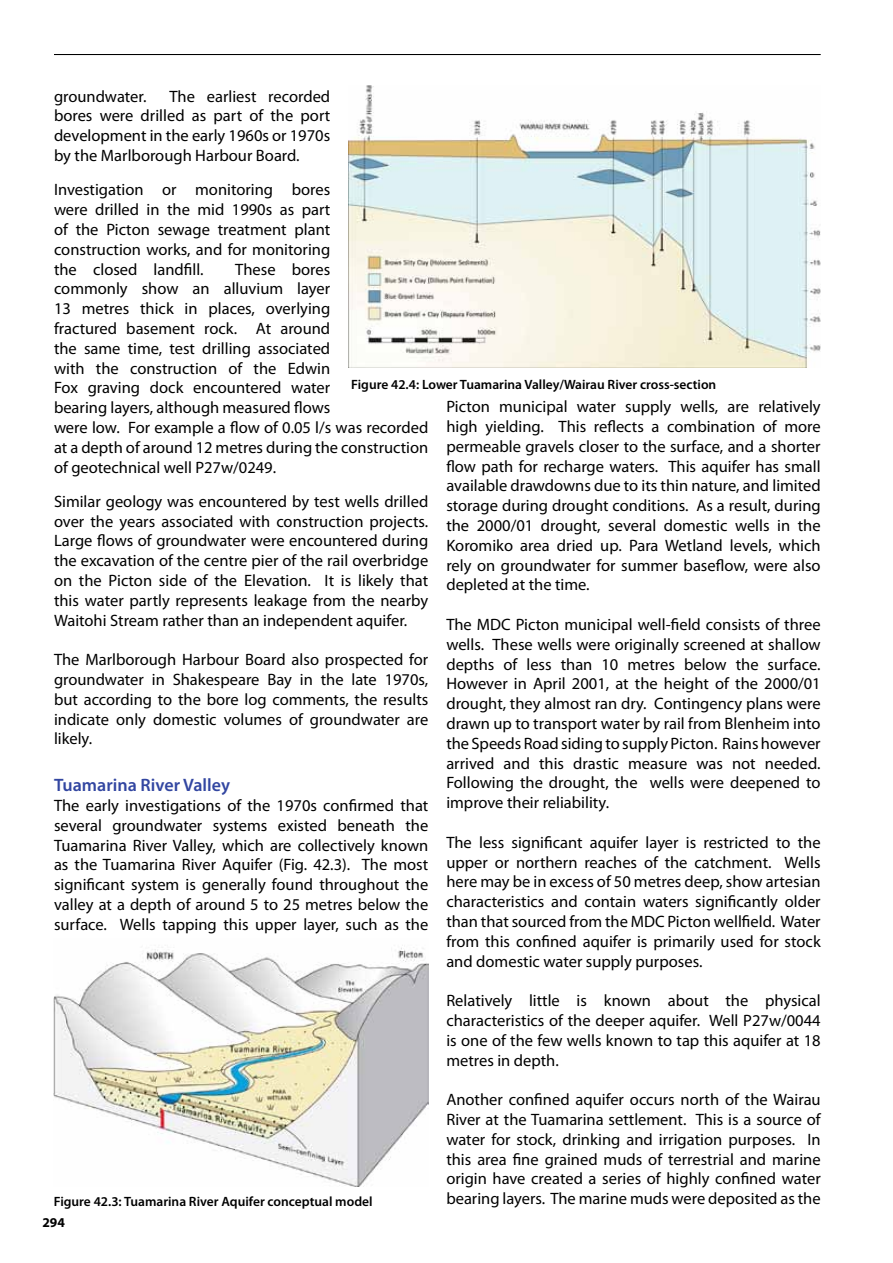
<style>
.page{position:relative;width:893px;height:1263px;background:#fff}
.page>*{position:absolute;margin:0;border:0;box-sizing:border-box;transform-origin:0 0}
.t1{font:600 18px "Myriad Pro";color:#3246a1}
.t2{font:16.5px/19.8px "Myriad Pro";color:#000;text-align:justify}
.t3{font:600 13.5px "Myriad Pro";color:#000}
.t4{font:700 13.5px "Myriad Pro";color:#000}
</style>
<div class="page">
<hr style="left:54px;top:54px;width:767px;height:1px;background:#000">
<img style="left:54px;top:945px;width:374px;height:241px">
<img style="left:348px;top:85px;width:473px;height:283px">
<p class="t2" style="left:54px;top:86px;width:278px;text-indent:115px">The earliest recorded bores were drilled as part of the port development in the early 1960s or 1970s by the Marlborough Harbour Board.</p>
<p class="t2" style="left:54px;top:180px;width:278px">Investigation or monitoring bores were drilled in the mid 1990s as part of the Picton sewage treatment plant construction works, and for monitoring the closed landfill.</p>
<p class="t2" style="left:54px;top:86px;width:94px">groundwater.</p>
<p class="t2" style="left:54px;top:259px;width:376px;text-align:left;text-indent:181px">These bores<br>commonly show an alluvium layer<br>13 metres thick in places, overlying<br>fractured basement rock. At around<br>the same time, test drilling associated<br>with the construction of the Edwin<br>Fox graving dock encountered water<br>bearing layers, although measured flows<br>were low. For example a flow of 0.05 l/s was recorded at a depth of around 12 metres during the construction of geotechnical well P27w/0249.</p>
<p class="t2" style="left:54px;top:491px;width:376px">Similar geology was encountered by test wells drilled over the years associated with construction projects.<br>Large flows of groundwater were encountered during the excavation of the centre pier of the rail overbridge on the Picton side of the Elevation. It is likely that this water partly represents leakage from the nearby Waitohi Stream rather than an independent aquifer.</p>
<p class="t2" style="left:54px;top:649px;width:376px">The Marlborough Harbour Board also prospected for groundwater in Shakespeare Bay in the late 1970s, but according to the bore log comments, the results indicate only domestic volumes of groundwater are likely.</p>
<p class="t1" style="left:54px;top:774px;width:178px">Tuamarina River Valley</p>
<p class="t2" style="left:54px;top:795px;width:376px">The early investigations of the 1970s confirmed that several groundwater systems existed beneath the Tuamarina River Valley, which are collectively known as the Tuamarina River Aquifer (Fig. 42.3). The most significant system is generally found throughout the valley at a depth of around 5 to 25 metres below the surface. Wells tapping this upper layer, such as the</p>
<p class="t3" style="left:351px;top:375px;width:367px">Figure 42.4: Lower Tuamarina Valley/Wairau River cross-section</p>
<p class="t2" style="left:446px;top:396px;width:376px">Picton municipal water supply wells, are relatively high yielding. This reflects a combination of more permeable gravels closer to the surface, and a shorter flow path for recharge waters. This aquifer has small available drawdowns due to its thin nature, and limited storage during drought conditions. As a result, during the 2000/01 drought, several domestic wells in the Koromiko area dried up. Para Wetland levels, which rely on groundwater for summer baseflow, were also depleted at the time.</p>
<p class="t2" style="left:446px;top:614px;width:376px">The MDC Picton municipal well-field consists of three wells. These wells were originally screened at shallow depths of less than 10 metres below the surface.<br>However in April 2001, at the height of the 2000/01 drought, they almost ran dry. Contingency plans were drawn up to transport water by rail from Blenheim into the Speeds Road siding to supply Picton. Rains however arrived and this drastic measure was not needed.<br>Following the drought, the wells were deepened to improve their reliability.</p>
<p class="t2" style="left:446px;top:832px;width:376px">The less significant aquifer layer is restricted to the upper or northern reaches of the catchment. Wells here may be in excess of 50 metres deep, show artesian characteristics and contain waters significantly older than that sourced from the MDC Picton wellfield. Water from this confined aquifer is primarily used for stock and domestic water supply purposes.</p>
<p class="t2" style="left:446px;top:990px;width:376px">Relatively little is known about the physical characteristics of the deeper aquifer. Well P27w/0044 is one of the few wells known to tap this aquifer at 18 metres in depth.</p>
<p class="t2" style="left:446px;top:1089px;width:376px">Another confined aquifer occurs north of the Wairau River at the Tuamarina settlement. This is a source of water for stock, drinking and irrigation purposes. In this area fine grained muds of terrestrial and marine origin have created a series of highly confined water</p>
<p class="t3" style="left:54px;top:1192px;width:320px">Figure 42.3: Tuamarina River Aquifer conceptual model</p>
<p class="t2" style="left:446px;top:1188px;width:376px">bearing layers. The marine muds were deposited as the</p>
<p class="t4" style="left:42px;top:1213px;width:24px">294</p>
</div>
